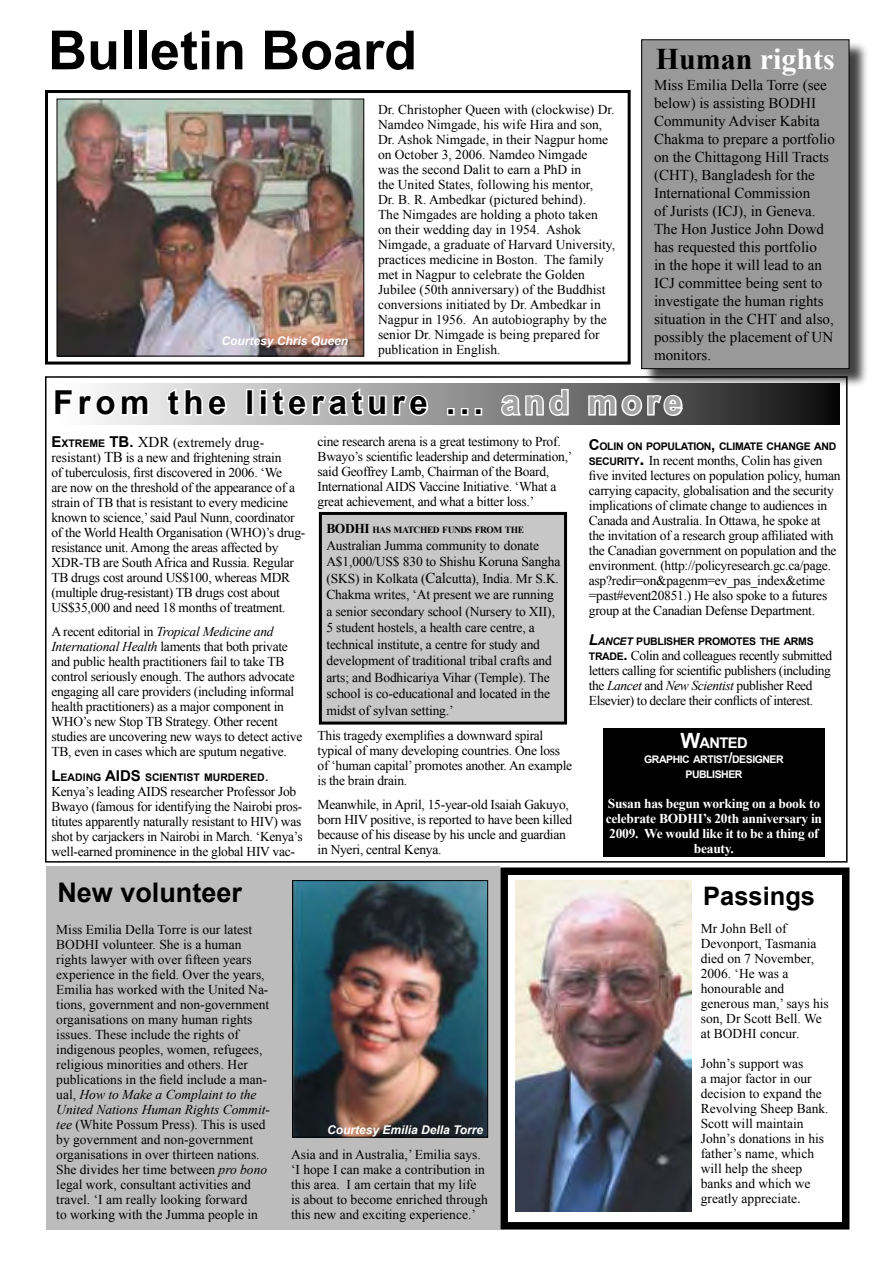
<style>
.page{position:relative;width:893px;height:1263px;background:#fff}
.page>*{position:absolute;margin:0;border:0;box-sizing:border-box;transform-origin:0 0}
.t1{font:700 54px "Arial";color:#000}
.t2{font:700 33px "Arial";letter-spacing:.14em;color:#000}
.t3{font:700 30px "Times New Roman";color:#fff}
.t4{font:700 27px "Arial";color:#000}
.t5{font:700 25.5px "Arial";color:#000}
.t6{font:15px/18px "Times New Roman";color:#000}
.t7{font:700 14.7px "Arial";letter-spacing:-.045em;color:#fff}
.t8{font:13.5px/15px "Times New Roman";letter-spacing:-.02em;color:#000}
.t9{font:13.5px/15px "Times New Roman";color:#000}
.t10{font:700 13.5px/15px "Times New Roman";letter-spacing:-.02em;color:#fff;text-align:center}
.t11{font:italic 700 12px "Arial";color:#fff}
.t12{font:700 10.5px "Arial";letter-spacing:-.03em;color:#000}
.t13{font:700 10.5px "Arial";letter-spacing:-.045em;color:#fff}
.t14{font:700 10.5px "Arial";color:#000}
.t15{font:700 9.45px "Times New Roman";letter-spacing:-.045em;color:#000}
.s1{color:#000}
.s2{color:#a3a3a3}
.s3{font-family:"Arial";font-weight:700;font-size:15px}
.s4{font-family:"Arial";font-weight:700;font-size:10.5px}
.s5{font-size:15px}
.s6{font-style:italic}
.s7{font-weight:400;font-size:15px}
.s8{font-size:13.5px}
.s9{font-family:"Arial";font-weight:700;font-size:18px}
.s10{font-style:italic;font-size:15px}
.s11{font-size:21px}
.s12{font-family:"Arial"}
</style>
<div class="page">
<div style="left:500px;top:867px;width:349px;height:362px;border:8px solid #000"></div>
<div style="left:45px;top:90px;width:586px;height:274px;border:3px solid #000"></div>
<div style="left:46px;top:866px;width:454px;height:364px;background:#bcbcbc"></div>
<div style="left:642px;top:40px;width:228px;height:350px;background:#000;opacity:.75"></div>
<div style="left:642px;top:40px;width:207px;height:329px;background:#999"></div>
<div style="left:641px;top:39px;width:208px;height:330px;border:1px solid #000"></div>
<svg style="left:97px;top:383px;width:742px;height:41px;background:#707070"></svg>
<svg style="left:97px;top:387px;width:53px;height:31px"></svg>
<svg style="left:165px;top:386px;width:64px;height:32px"></svg>
<div style="left:246px;top:389px;width:7px;height:27px;border:3px solid #fff"></div>
<svg style="left:258px;top:386px;width:172px;height:32px"></svg>
<div style="left:447px;top:408px;width:8px;height:8px;border:3px solid #fff"></div>
<div style="left:461px;top:408px;width:7px;height:8px;border:3px solid #fff"></div>
<div style="left:475px;top:408px;width:7px;height:8px;border:3px solid #fff"></div>
<svg style="left:499px;top:387px;width:71px;height:31px"></svg>
<svg style="left:587px;top:393px;width:98px;height:25px"></svg>
<div style="left:320px;top:513px;width:246px;height:210px;background:#c7c7c7"></div>
<div style="left:319px;top:512px;width:248px;height:212px;border:3px solid #000"></div>
<div style="left:603px;top:728px;width:222px;height:129px;background:#000"></div>
<img style="left:59px;top:101px;width:303px;height:253px">
<div style="left:57px;top:99px;width:307px;height:257px;border:1px solid #000"></div>
<img style="left:294px;top:882px;width:192px;height:253px">
<div style="left:292px;top:880px;width:196px;height:257px;border:1px solid #000"></div>
<img style="left:516px;top:881px;width:176px;height:330px">
<p class="t1" style="left:48px;top:15px;width:371px">Bulletin Board</p>
<p class="t11" style="left:221px;top:333px;width:128px">Courtesy Chris Queen</p>
<p class="t9" style="left:378px;top:101px;width:239px">Dr. Christopher Queen with (clockwise) Dr.<br>Namdeo Nimgade, his wife Hira and son, Dr. Ashok Nimgade, in their Nagpur home on October 3, 2006. Namdeo Nimgade<br>was the second Dalit to earn a PhD in<br>the United States, following his mentor,<br>Dr. B. R. Ambedkar (pictured behind).<br>The Nimgades are holding a photo taken<br>on their wedding day in 1954. Ashok Nimgade, a graduate of Harvard University, practices medicine in Boston. The family met in Nagpur to celebrate the Golden Jubilee (50th anniversary) of the Buddhist conversions initiated by Dr. Ambedkar in Nagpur in 1956. An autobiography by the senior Dr. Nimgade is being prepared for publication in English.</p>
<p class="t3" style="left:656px;top:39px;width:181px"><span class="s1">Human</span> rights</p>
<p class="t6" style="left:654px;top:76px;width:182px">Miss Emilia Della Torre (see below) is assisting BODHI<br>Community Adviser Kabita<br>Chakma to prepare a portfolio on the Chittagong Hill Tracts (CHT), Bangladesh for the<br>International Commission<br>of Jurists (ICJ), in Geneva.<br>The Hon Justice John Dowd has requested this portfolio<br>in the hope it will lead to an<br>ICJ committee being sent to investigate the human rights situation in the CHT and also, possibly the placement of UN monitors.</p>
<p class="t2" style="left:53px;top:381px;width:631px">From the literature ... <span class="s2">and more</span></p>
<p class="t8" style="left:51px;top:435px;width:255px"><span class="s3">E</span><span class="s4">XTREME</span> <span class="s3">TB.</span> <span class="s5">XDR</span> (extremely drug&shy;resistant) <span class="s5">TB</span> is a new and frightening strain<br>of tuberculosis, first discovered in 2006. ‘We<br>are now on the threshold of the appearance of a strain of TB that is resistant to every medicine known to science,’ said Paul Nunn, coordinator of the World Health Organisation (WHO)’s drug&shy;resistance unit. Among the areas affected by XDR-TB are South Africa and Russia. Regular TB drugs cost around US$100, whereas MDR (multiple drug-resistant) TB drugs cost about US$35,000 and need 18 months of treatment.</p>
<p class="t8" style="left:51px;top:624px;width:252px">A recent editorial in <span class="s6">Tropical Medicine and International Health</span> laments that both private and public health practitioners fail to take TB control seriously enough. The authors advocate engaging all care providers (including informal health practitioners) as a major component in WHO’s new Stop TB Strategy. Other recent studies are uncovering new ways to detect active TB, even in cases which are sputum negative.</p>
<p class="t14" style="left:51px;top:770px;width:219px"><span class="s5">L</span>EADING <span class="s5">AIDS</span> SCIENTIST MURDERED<span class="s7">.</span></p>
<p class="t8" style="left:51px;top:783px;width:253px">Kenya’s leading AIDS researcher Professor Job Bwayo (famous for identifying the Nairobi pros&shy;titutes apparently naturally resistant to HIV) was shot by carjackers in Nairobi in March. ‘Kenya’s well-earned prominence in the global HIV vac-</p>
<p class="t4" style="left:57px;top:874px;width:186px">New volunteer</p>
<p class="t8" style="left:318px;top:434px;width:256px">cine research arena is a great testimony to Prof.<br>Bwayo’s scientific leadership and determination,’ said Geoffrey Lamb, Chairman of the Board, International AIDS Vaccine Initiative. ‘What a great achievement, and what a bitter loss.’</p>
<p class="t15" style="left:326px;top:523px;width:199px"><span class="s8">BODHI</span> HAS MATCHED FUNDS FROM THE</p>
<p class="t8" style="left:326px;top:537px;width:236px;line-height:16.5px">Australian Jumma community to donate A$1,000/US$ 830 to Shishu Koruna Sangha (SKS) in Kolkata (<span class="s5">Cal</span>cutta), India. Mr S.K.<br>Chakma writes, ‘At present we are running a senior secondary school (Nursery to XII), 5 student hostels, a health care centre, a technical institute, a centre for study and development of traditional tribal crafts and arts; and Bodhicariya Vihar (Temple). The school is co-educational and located in the midst of sylvan setting.’</p>
<p class="t8" style="left:318px;top:728px;width:256px">This tragedy exemplifies a downward spiral typical of many developing countries. One loss of ‘human capital’ promotes another. An example is the brain drain.</p>
<p class="t8" style="left:318px;top:797px;width:256px">Meanwhile, in April, 15-year-old Isaiah Gakuyo, born HIV positive, is reported to have been killed because of his disease by his uncle and guardian in Nyeri, central Kenya.</p>
<p class="t9" style="left:56px;top:922px;width:215px">Miss Emilia Della Torre is our latest BODHI volunteer. She is a human rights lawyer with over fifteen years experience in the field. Over the years, Emilia has worked with the United Na&shy;tions, government and non-government organisations on many human rights issues. These include the rights of indigenous peoples, women, refugees, religious minorities and others. Her publications in the field include a man&shy;ual, <span class="s6">How to Make a Complaint to the United Nations Human Rights Commit&shy;tee</span> (White Possum Press). This is used by government and non-government organisations in over thirteen nations.<br>She divides her time between <span class="s6">pro bono </span>legal work, consultant activities and travel. ‘I am really looking forward<br>to working with the Jumma people in</p>
<p class="t11" style="left:327px;top:1122px;width:158px">Courtesy Emilia Della Torre</p>
<p class="t9" style="left:291px;top:1147px;width:198px">Asia and in Australia,’ Emilia says. ‘I hope I can make a contribution in this area. I am certain that my life is about to become enriched through this new and exciting experience.’</p>
<p class="t12" style="left:589px;top:439px;width:249px"><span class="s5">C</span>OLIN ON POPULATION<span class="s5">,</span> CLIMATE CHANGE AND</p>
<p class="t8" style="left:589px;top:452px;width:253px"><span class="s4">SECURITY</span><span class="s9">.</span> In recent months, Colin has given five invited lectures on population policy, human carrying capacity, globalisation and the security implications of climate change to audiences in Canada and Australia. In Ottawa, he spoke at<br>the invitation of a research group affiliated with the Canadian government on population and the environment. (http://policyresearch.gc.ca/page. asp?redir=on&amp;pagenm=ev_pas_index&amp;etime =past#event20851.) He also spoke to a futures group at the Canadian Defense Department.</p>
<p class="t12" style="left:589px;top:634px;width:226px"><span class="s10">L</span><span class="s6">ANCET</span> PUBLISHER PROMOTES THE ARMS</p>
<p class="t8" style="left:589px;top:647px;width:245px"><span class="s4">TRADE</span><span class="s3">.</span> Colin and colleagues recently submitted letters calling for scientific publishers (including the <span class="s6">Lancet</span> and <span class="s6">New Scientist</span> publisher Reed Elsevier) to declare their conflicts of interest.</p>
<p class="t7" style="left:680px;top:733px;width:69px"><span class="s11">W</span>ANTED</p>
<p class="t13" style="left:644px;top:752px;width:141px">GRAPHIC ARTIST<span class="s5">/</span>DESIGNER</p>
<p class="t13" style="left:685px;top:767px;width:59px">PUBLISHER</p>
<p class="t10" style="left:606px;top:796px;width:218px">Susan has begun working on a book to celebrate BODHI’s 20th anniversary in<br>2009. We would like it to be a thing of beauty.</p>
<p class="t5" style="left:703px;top:879px;width:113px">Passings</p>
<p class="t9" style="left:701px;top:921px;width:129px">Mr John Bell of<br>Devonport, Tasmania died on 7 November,<br>2006. ‘He was a honourable and generous man,’ says his son, Dr Scott Bell. We at BODHI concur.</p>
<p class="t9" style="left:701px;top:1056px;width:123px">John’s support was<br>a major factor in our decision to expand the</p>
<p class="t9" style="left:701px;top:1101px;width:129px">Revolving Sheep Bank.<br>Scott will maintain<br>John’s donations in his father’s name, which will help the sheep banks and which we greatly appreciate<span class="s12">.</span></p>
</div>
